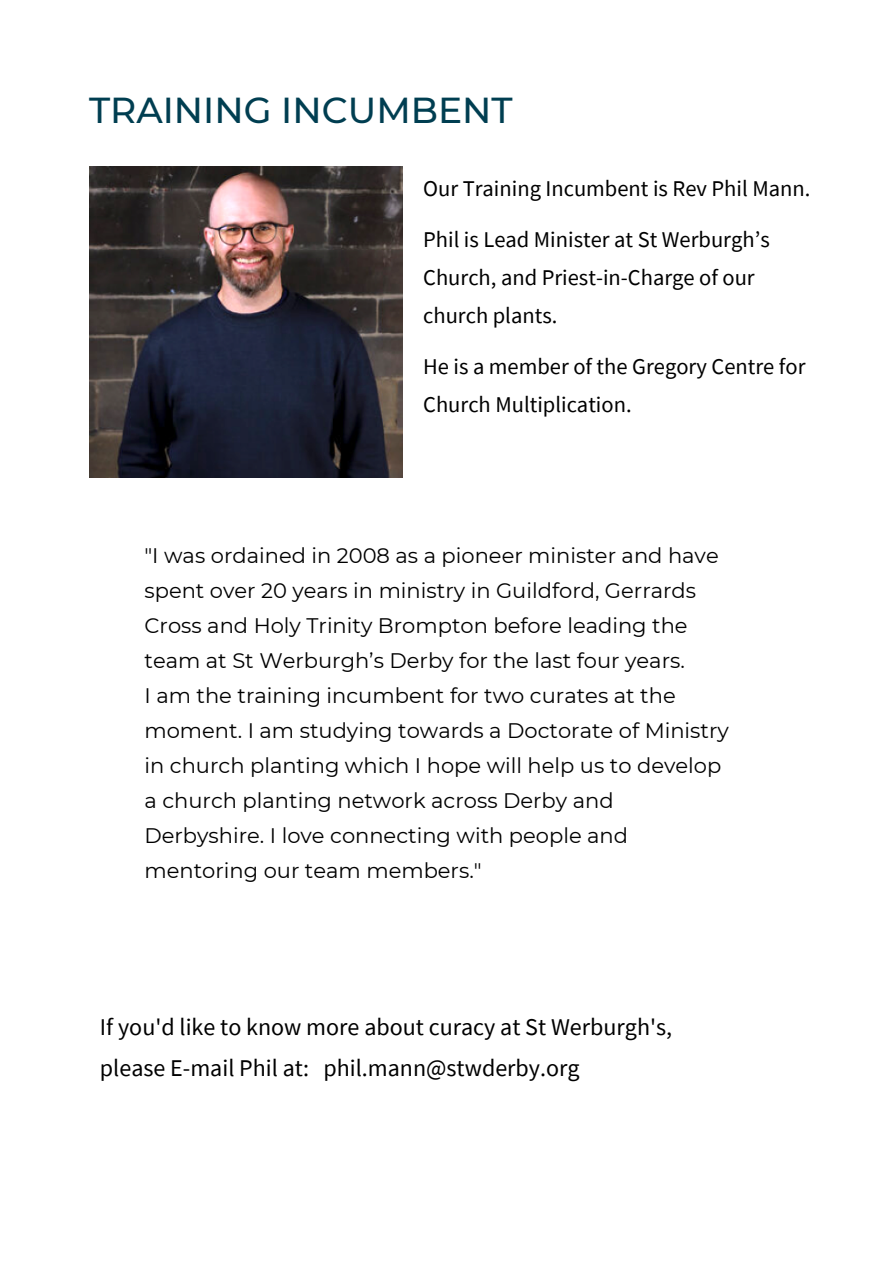
<style>
.page{position:relative;width:894px;height:1264px;background:#fff}
.page>*{position:absolute;margin:0;border:0;box-sizing:border-box;transform-origin:0 0}
.t1{font:500 36px "Montserrat";color:#003e51}
.t2{font:24px "Source Sans Pro";color:#000}
.t3{font:22.5px/38.1px "Source Sans Pro";color:#000}
.t4{font:21px/35px "Montserrat";color:#000}
</style>
<div class="page">
<img style="left:89px;top:167px;width:313px;height:310px">
<p class="t1" style="left:89px;top:88px;width:425px">TRAINING INCUMBENT</p>
<p class="t3" style="left:423px;top:169px;width:388px">Our Training Incumbent is Rev Phil Mann.</p>
<p class="t3" style="left:423px;top:219px;width:348px">Phil is Lead Minister at St Werburgh’s<br>Church, and Priest-in-Charge of our church plants.</p>
<p class="t3" style="left:423px;top:346px;width:384px">He is a member of the Gregory Centre for<br>Church Multiplication.</p>
<p class="t4" style="left:144px;top:538px;width:575px">"I was ordained in 2008 as a pioneer minister and have spent over 20 years in ministry in Guildford, Gerrards Cross and Holy Trinity Brompton before leading the team at St Werburgh’s Derby for the last four years.</p>
<p class="t4" style="left:144px;top:678px;width:585px">I am the training incumbent for two curates at the moment. I am studying towards a Doctorate of Ministry in church planting which I hope will help us to develop a church planting network across Derby and Derbyshire. I love connecting with people and mentoring our team members."</p>
<p class="t2" style="left:100px;top:1011px;width:573px">If you'd like to know more about curacy at St Werburgh's,</p>
<p class="t2" style="left:100px;top:1052px;width:481px">please E-mail Phil at: phil.mann@stwderby.org</p>
</div>
